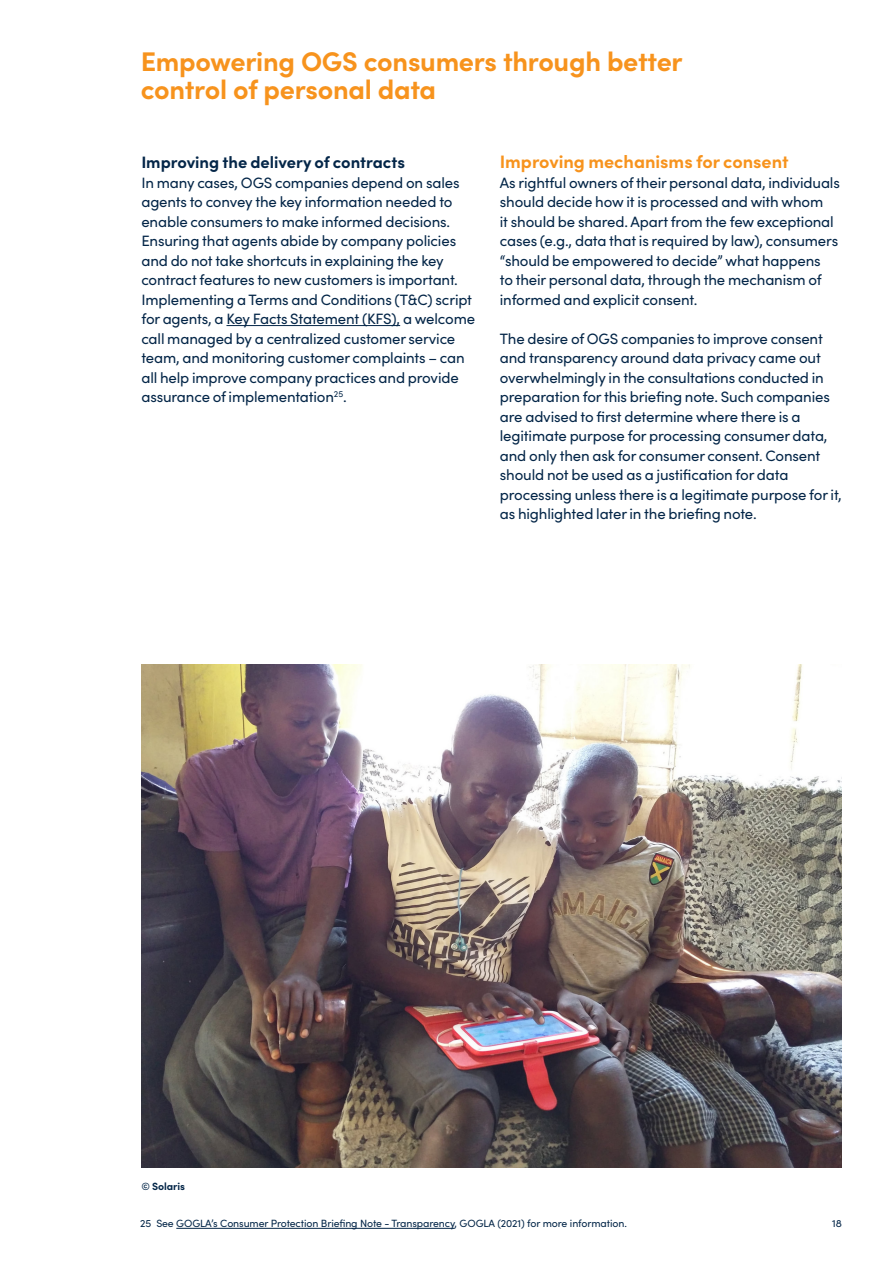
<style>
.page{position:relative;width:893px;height:1263px;background:#fff}
.page>*{position:absolute;margin:0;border:0;box-sizing:border-box;transform-origin:0 0}
.t1{font:700 27px/28.5px "Sofia Pro";letter-spacing:-.01em;color:#f7931d}
.t2{font:700 18px "Sofia Pro";color:#f7931d}
.t3{font:700 16.5px "Sofia Pro";color:#042648}
.t4{font:15px/19.5px "Sofia Pro";letter-spacing:-.01em;color:#042648}
.t5{font:10.5px "Sofia Pro";letter-spacing:-.01em;color:#042648}
.t6{font:700 10.5px "Sofia Pro";letter-spacing:-.01em;color:#042648}
</style>
<div class="page">
<hr style="left:226px;top:325px;width:174px;height:1px;background:#042648">
<hr style="left:176px;top:1228px;width:279px;height:1px;background:#042648">
<img style="left:141px;top:665px;width:701px;height:502px">
<p class="t1" style="left:141px;top:45px;width:543px">Empowering OGS consumers through better control of personal data</p>
<p class="t3" style="left:141px;top:150px;width:265px">Improving the delivery of contracts</p>
<p class="t4" style="left:141px;top:172px;width:335px">In many cases, OGS companies depend on sales agents to convey the key information needed to enable consumers to make informed decisions.<br>Ensuring that agents abide by company policies and do not take shortcuts in explaining the key contract features to new customers is important.<br>Implementing a Terms and Conditions (T&amp;C) script for agents, a Key Facts Statement (KFS), a welcome call managed by a centralized customer service team, and monitoring customer complaints – can all help improve company practices and provide assurance of implementation<sup>25</sup>.</p>
<p class="t2" style="left:500px;top:148px;width:290px">Improving mechanisms for consent</p>
<p class="t4" style="left:500px;top:172px;width:342px">As rightful owners of their personal data, individuals should decide how it is processed and with whom<br>it should be shared. Apart from the few exceptional cases (e.g., data that is required by law), consumers “should be empowered to decide” what happens<br>to their personal data, through the mechanism of informed and explicit consent.</p>
<p class="t4" style="left:500px;top:328px;width:344px">The desire of OGS companies to improve consent and transparency around data privacy came out overwhelmingly in the consultations conducted in preparation for this briefing note. Such companies are advised to first determine where there is a legitimate purpose for processing consumer data, and only then ask for consumer consent. Consent should not be used as a justification for data processing unless there is a legitimate purpose for it, as highlighted later in the briefing note.</p>
<p class="t6" style="left:141px;top:1178px;width:45px">© Solaris</p>
<p class="t5" style="left:140px;top:1216px;width:488px">25 See GOGLA’s Consumer Protection Briefing Note - Transparency, GOGLA (2021) for more information.</p>
<p class="t5" style="left:832px;top:1216px;width:11px">18</p>
</div>
